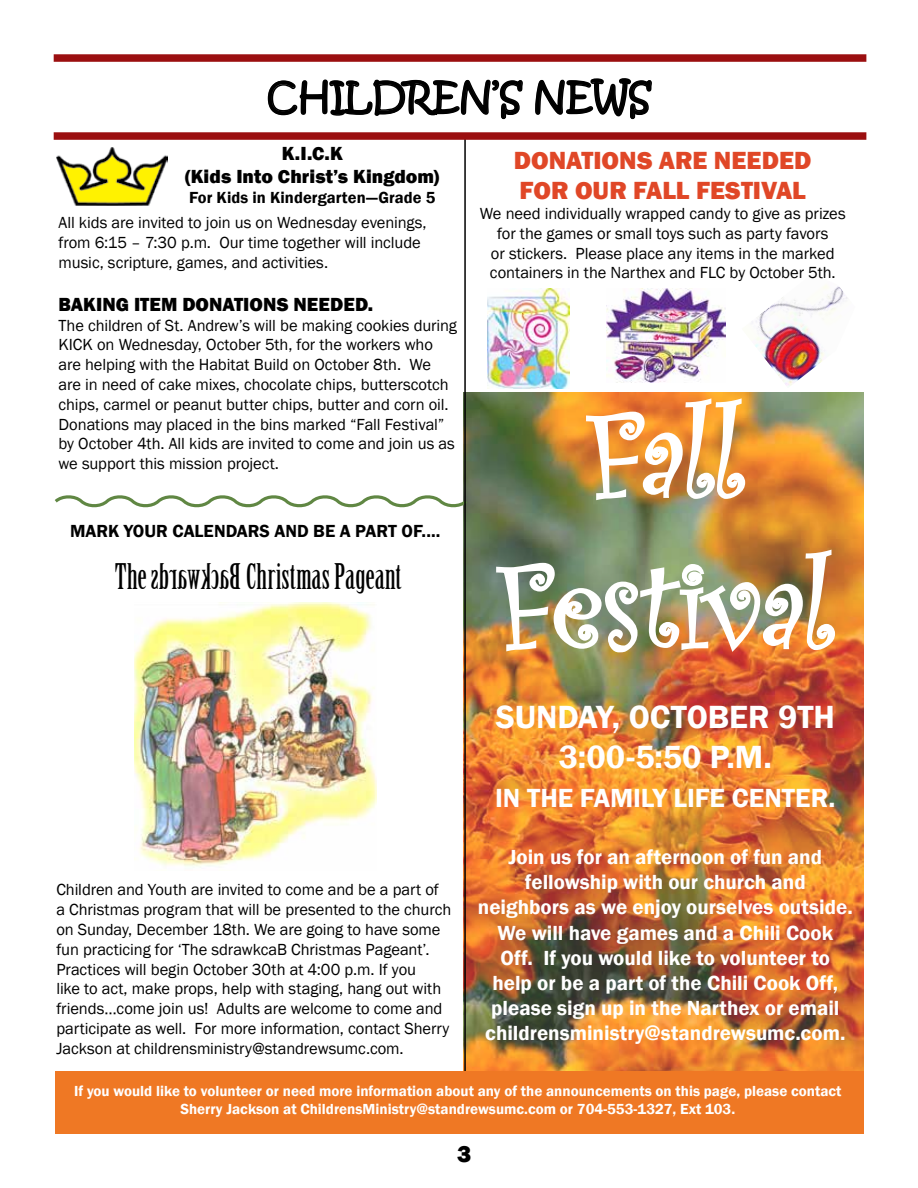
<style>
.page{position:relative;width:918px;height:1188px;background:#fff}
.page>*{position:absolute;margin:0;border:0;box-sizing:border-box;transform-origin:0 0}
.t1{font:126px/151.2px "Curlz";letter-spacing:-.01em;color:#fff;text-align:center}
.t2{font:37.5px "Kristen ITC";letter-spacing:-.005em;color:#000}
.t3{font:34.5px "Birch Std";letter-spacing:.005em;color:#000}
.t4{font:600 33px/39.6px "Franklin Gothic";letter-spacing:-.005em;color:#fff;text-align:center}
.t5{font:600 27px "Franklin Gothic";color:#fff}
.t6{font:800 25.5px/30.6px "Franklin Gothic";color:#e04727}
.t7{font:800 24px "Franklin Gothic";color:#000}
.t8{font:600 21px/25.2px "Franklin Gothic";color:#fff;text-align:center}
.t9{font:800 19.5px/23.4px "Franklin Gothic";color:#000;text-align:center}
.t10{font:600 18px "Franklin Gothic";color:#000}
.t11{font:16.5px/19.8px "Franklin Gothic";letter-spacing:-.005em;color:#000}
.t12{font:600 16.5px "Franklin Gothic";letter-spacing:.005em;color:#000}
.t13{font:600 15px/18px "Franklin Gothic";color:#fff;text-align:center}
</style>
<div class="page">
<img style="left:752px;top:285px;width:96px;height:101px">
<img style="left:466px;top:392px;width:397px;height:680px">
<svg style="left:54px;top:491px;width:417px;height:21px"></svg>
<hr style="left:464px;top:135px;width:2px;height:941px;background:#000">
<div style="left:54px;top:54px;width:812px;height:8px;background:#9b0f10"></div>
<div style="left:56px;top:1072px;width:808px;height:62px;background:#ef7824"></div>
<svg style="left:267px;top:79px;width:256px;height:41px"></svg>
<svg style="left:535px;top:78px;width:117px;height:42px"></svg>
<div style="left:54px;top:132px;width:812px;height:8px;background:#9b0f10"></div>
<img style="left:584px;top:396px;width:163px;height:106px">
<img style="left:495px;top:548px;width:342px;height:107px">
<img style="left:56px;top:147px;width:111px;height:58px">
<img style="left:488px;top:289px;width:81px;height:99px">
<img style="left:607px;top:289px;width:119px;height:94px">
<img style="left:134px;top:603px;width:242px;height:264px">
<h2 class="t2" style="left:267px;top:72px;width:387px">CHILDREN’S NEWS</h2>
<p class="t9" style="left:185px;top:141px;width:256px">K.I.C.K<br>(Kids Into Christ’s Kingdom)</p>
<p class="t12" style="left:189px;top:187px;width:248px">For Kids in Kindergarten—Grade 5</p>
<p class="t11" style="left:59px;top:213px;width:370px">All kids are invited to join us on Wednesday evenings, from 6:15 – 7:30 p.m. Our time together will include music, scripture, games, and activities.</p>
<p class="t9" style="left:59px;top:292px;width:316px">BAKING ITEM DONATIONS NEEDED.</p>
<p class="t11" style="left:59px;top:316px;width:400px">The children of St. Andrew’s will be making cookies during KICK on Wednesday, October 5th, for the workers who are helping with the Habitat Build on October 8th. We are in need of cake mixes, chocolate chips, butterscotch chips, carmel or peanut butter chips, butter and corn oil.<br>Donations may placed in the bins marked “Fall Festival” by October 4th. All kids are invited to come and join us as we support this mission project.</p>
<p class="t10" style="left:70px;top:520px;width:372px">MARK YOUR CALENDARS AND BE A PART OF....</p>
<h3 class="t3" style="left:115px;top:557px;width:33px">The</h3>
<h3 class="t3" style="left:246px;top:557px;width:157px">Christmas Pageant</h3>
<h3 class="t6" style="left:514px;top:145px;width:299px">DONATIONS ARE NEEDED<br>FOR OUR FALL FESTIVAL</h3>
<p class="t11" style="left:480px;top:204px;width:367px;text-align:center">We need individually wrapped candy to give as prizes for the games or small toys such as party favors<br>or stickers. Please place any items in the marked containers in the Narthex and FLC by October 5th.</p>
<h1 class="t1" style="left:497px;top:373px;width:338px">Fall<br>Festival</h1>
<p class="t11" style="left:56px;top:880px;width:396px">Children and Youth are invited to come and be a part of a Christmas program that will be presented to the church on Sunday, December 18th. We are going to have some fun practicing for ‘The sdrawkcaB Christmas Pageant’.<br>Practices will begin October 30th at 4:00 p.m. If you<br>like to act, make props, help with staging, hang out with friends…come join us! Adults are welcome to come and participate as well. For more information, contact Sherry Jackson at childrensministry@standrewsumc.com.</p>
<h3 class="t4" style="left:496px;top:698px;width:341px">SUNDAY, OCTOBER 9TH<br>3:00-5:50 P.M.</h3>
<h3 class="t5" style="left:495px;top:782px;width:342px">IN THE FAMILY LIFE CENTER.</h3>
<p class="t8" style="left:478px;top:845px;width:376px">Join us for an afternoon of fun and fellowship with our church and neighbors as we enjoy ourselves outside.<br>We will have games and a Chili Cook<br>Off. If you would like to volunteer to<br>help or be a part of the Chili Cook Off, please sign up in the Narthex or email childrensministry@standrewsumc.com.</p>
<p class="t13" style="left:74px;top:1082px;width:769px">If you would like to volunteer or need more information about any of the announcements on this page, please contact<br>Sherry Jackson at ChildrensMinistry@standrewsumc.com or 704-553-1327, Ext 103.</p>
<h3 class="t7" style="left:457px;top:1138px;width:16px">3</h3>
</div>
